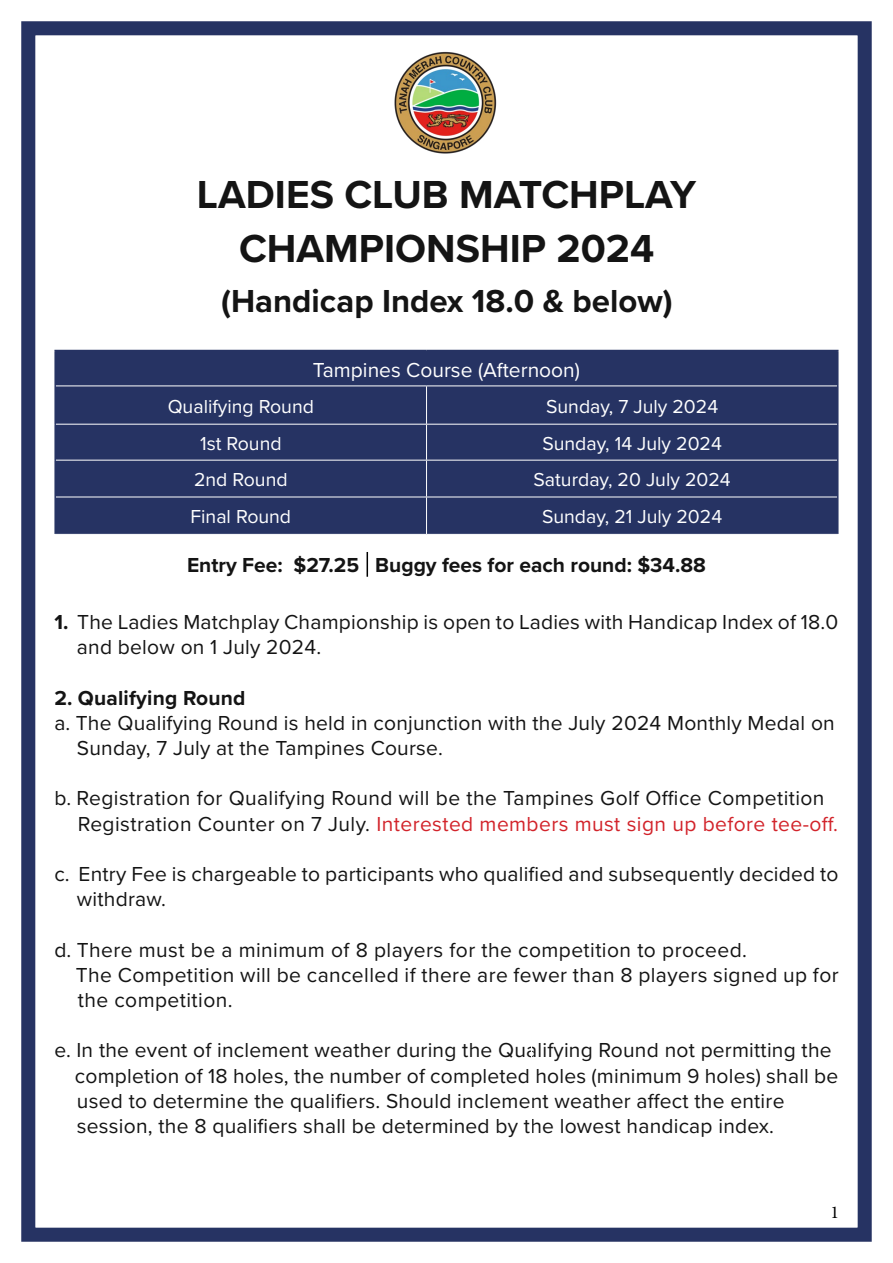
<style>
.page{position:relative;width:893px;height:1263px;background:#fff}
.page>*{position:absolute;margin:0;border:0;box-sizing:border-box;transform-origin:0 0}
.t1{font:700 40.5px/54px "Proxima Nova";color:#141414;text-align:center}
.t2{font:700 33px "Proxima Nova";color:#141414}
.t3{font:21px/25.2px "Proxima Nova";letter-spacing:.01em;color:#141414}
.t4{font:700 21px "Proxima Nova";color:#141414}
.t5{font:21px "Proxima Nova";color:#fff}
.t6{font:19.5px "Proxima Nova";color:#fff}
.t7{font:18px "Minion Pro";color:#000}
.s1{font-weight:700}
.s2{color:#d2232a}
</style>
<div class="page">
<div style="left:21px;top:21px;width:851px;height:1221px;border:14px solid #263363"></div>
<img style="left:395px;top:52px;width:102px;height:102px">
<div style="left:56px;top:351px;width:781px;height:183px;background:#263363"></div>
<hr style="left:54px;top:350px;width:372px;height:1px;background:#263363">
<hr style="left:54px;top:351px;width:2px;height:35px;background:#263363">
<hr style="left:426px;top:350px;width:412px;height:1px;background:#263363">
<hr style="left:837px;top:351px;width:1px;height:35px;background:#263363">
<hr style="left:54px;top:386px;width:2px;height:38px;background:#263363">
<hr style="left:837px;top:386px;width:1px;height:38px;background:#263363">
<hr style="left:54px;top:424px;width:2px;height:36px;background:#263363">
<hr style="left:837px;top:424px;width:1px;height:36px;background:#263363">
<hr style="left:54px;top:460px;width:2px;height:37px;background:#263363">
<hr style="left:837px;top:460px;width:1px;height:37px;background:#263363">
<hr style="left:54px;top:497px;width:2px;height:37px;background:#263363">
<hr style="left:837px;top:497px;width:1px;height:37px;background:#263363">
<hr style="left:56px;top:385px;width:370px;height:1px;background:#fff">
<hr style="left:426px;top:385px;width:411px;height:1px;background:#fff">
<hr style="left:426px;top:386px;width:1px;height:38px;background:#fff">
<hr style="left:56px;top:424px;width:370px;height:1px;background:#fff">
<hr style="left:426px;top:424px;width:411px;height:1px;background:#fff">
<hr style="left:426px;top:425px;width:1px;height:35px;background:#fff">
<hr style="left:56px;top:460px;width:370px;height:1px;background:#fff">
<hr style="left:426px;top:460px;width:411px;height:1px;background:#fff">
<hr style="left:426px;top:460px;width:1px;height:37px;background:#fff">
<hr style="left:56px;top:497px;width:370px;height:1px;background:#fff">
<hr style="left:426px;top:497px;width:411px;height:1px;background:#fff">
<hr style="left:426px;top:497px;width:1px;height:37px;background:#fff">
<svg style="left:367px;top:552px;width:1px;height:25px"></svg>
<h1 class="t1" style="left:197px;top:167px;width:501px">LADIES CLUB MATCHPLAY<br>CHAMPIONSHIP 2024</h1>
<h2 class="t2" style="left:221px;top:276px;width:453px">(Handicap Index 18.0 &amp; below)</h2>
<p class="t5" style="left:313px;top:354px;width:269px">Tampines Course (Afternoon)</p>
<p class="t6" style="left:168px;top:392px;width:148px">Qualifying Round</p>
<p class="t6" style="left:546px;top:392px;width:174px">Sunday, 7 July 2024</p>
<p class="t6" style="left:200px;top:429px;width:83px">1st Round</p>
<p class="t6" style="left:542px;top:429px;width:181px">Sunday, 14 July 2024</p>
<p class="t6" style="left:194px;top:465px;width:95px">2nd Round</p>
<p class="t6" style="left:533px;top:465px;width:199px">Saturday, 20 July 2024</p>
<p class="t6" style="left:191px;top:502px;width:102px">Final Round</p>
<p class="t6" style="left:542px;top:502px;width:182px">Sunday, 21 July 2024</p>
<p class="t4" style="left:187px;top:549px;width:520px">Entry Fee: $27.25 Buggy fees for each round: $34.88</p>
<p class="t3" style="left:77px;top:608px;width:763px;text-indent:-23px"><span class="s1">1.</span> The Ladies Matchplay Championship is open to Ladies with Handicap Index of 18.0 and below on 1 July 2024.</p>
<p class="t4" style="left:54px;top:682px;width:193px">2. Qualifying Round</p>
<p class="t3" style="left:77px;top:709px;width:759px;text-indent:-23px">a. The Qualifying Round is held in conjunction with the July 2024 Monthly Medal on<br>Sunday, 7 July at the Tampines Course.</p>
<p class="t3" style="left:78px;top:785px;width:762px;text-indent:-23px">b. Registration for Qualifying Round will be the Tampines Golf Office Competition<br>Registration Counter on 7 July. <span class="s2">Interested members must sign up before tee-off.</span></p>
<p class="t3" style="left:77px;top:860px;width:763px;text-indent:-23px">c. Entry Fee is chargeable to participants who qualified and subsequently decided to withdraw.</p>
<p class="t3" style="left:76px;top:936px;width:764px;text-indent:-21px">d. There must be a minimum of 8 players for the competition to proceed.<br>The Competition will be cancelled if there are fewer than 8 players signed up for the competition.</p>
<p class="t3" style="left:75px;top:1037px;width:765px;text-indent:-20px">e. In the event of inclement weather during the Qualifying Round not permitting the completion of 18 holes, the number of completed holes (minimum 9 holes) shall be used to determine the qualifiers. Should inclement weather affect the entire session, the 8 qualifiers shall be determined by the lowest handicap index.</p>
<p class="t7" style="left:830px;top:1200px;width:10px">1</p>
</div>
